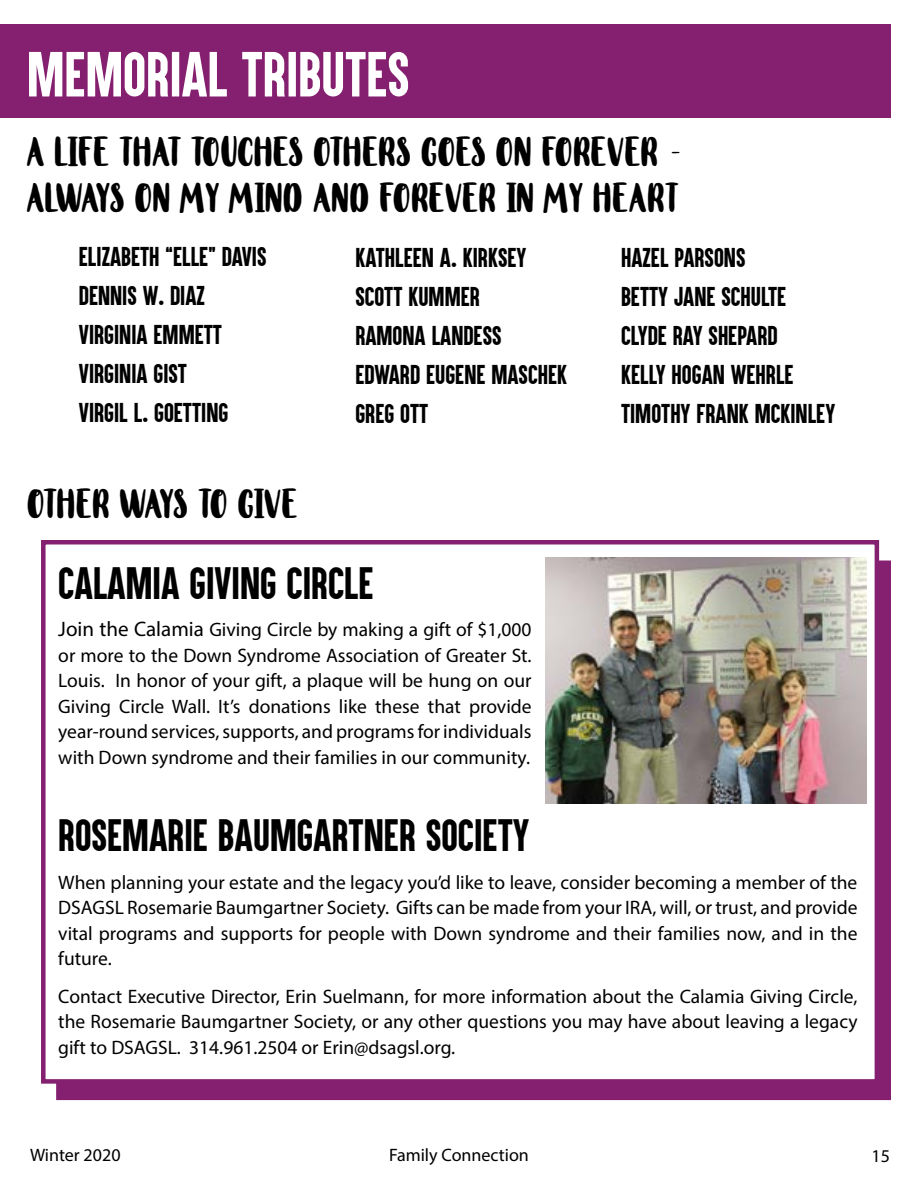
<style>
.page{position:relative;width:918px;height:1188px;background:#fff}
.page>*{position:absolute;margin:0;border:0;box-sizing:border-box;transform-origin:0 0}
.t1{font:52.5px "Aku&Kamu";color:#fff}
.t2{font:37.5px "Aku&Kamu";color:#000}
.t3{font:31.5px/46.5px "Mahoni Free Personal Use";color:#000}
.t4{font:31.5px "Mahoni Free Personal Use";letter-spacing:-.03em;color:#000}
.t5{font:22.5px/39px "Aku&Kamu";color:#000}
.t6{font:19.5px/25.5px "Myriad Pro";color:#000;text-align:justify}
.t7{font:18px "Myriad Pro";color:#000}
.s1{font-family:"Magnolia Sky"}
.s2{font-size:21px}
</style>
<div class="page">
<div style="left:0;top:24px;width:891px;height:94px;background:#851f6f"></div>
<div style="left:56px;top:561px;width:835px;height:539px;background:#851f6f"></div>
<div style="left:41px;top:540px;width:838px;height:544px;background:#fff;border:4px solid #851f6f"></div>
<img style="left:545px;top:557px;width:322px;height:246px">
<h1 class="t1" style="left:27px;top:40px;width:384px">MEMORIAL TRIBUTES</h1>
<h3 class="t3" style="left:27px;top:132px;width:659px">A LIFE THAT TOUCHES OTHERS GOES ON FOREVER <span class="s1">-<br></span>ALWAYS ON MY MIND AND FOREVER IN MY HEART</h3>
<p class="t5" style="left:79px;top:237px;width:189px">ELIZABETH “ELLE” DAVIS<br>DENNIS W. DIAZ<br>VIRGINIA EMMETT<br>VIRGINIA GIST<br>VIRGIL L. GOETTING</p>
<p class="t5" style="left:621px;top:238px;width:216px">HAZEL PARSONS<br>BETTY JANE SCHULTE<br>CLYDE RAY SHEPARD<br>KELLY HOGAN WEHRLE<br>TIMOTHY FRANK MCKINLEY</p>
<p class="t5" style="left:355px;top:239px;width:213px">KATHLEEN A. KIRKSEY<br>SCOTT KUMMER<br>RAMONA LANDESS<br>EDWARD EUGENE MASCHEK<br>GREG OTT</p>
<h3 class="t4" style="left:28px;top:487px;width:272px">OTHER WAYS TO GIVE</h3>
<h2 class="t2" style="left:58px;top:558px;width:317px">CALAMIA GIVING CIRCLE</h2>
<p class="t6" style="left:58px;top:617px;width:475px"><span class="s2">Join the Calamia</span> Giving Circle by making a gift of $1,000 or more to the Down Syndrome Association of Greater St.<br>Louis. In honor of your gift, a plaque will be hung on our Giving Circle Wall. It’s donations like these that provide year-round services, supports, and programs for individuals with Down syndrome and their families in our community.</p>
<h2 class="t2" style="left:58px;top:811px;width:473px">ROSEMARIE BAUMGARTNER SOCIETY</h2>
<p class="t6" style="left:58px;top:869px;width:801px">When planning your estate and the legacy you’d like to leave, consider becoming a member of the DSAGSL Rosemarie Baumgartner Society. Gifts can be made from your IRA, will, or trust, and provide vital programs and supports for people with Down syndrome and their families now, and in the future.</p>
<p class="t6" style="left:58px;top:983px;width:801px">Contact Executive Director, Erin Suelmann, for more information about the Calamia Giving Circle, the Rosemarie Baumgartner Society, or any other questions you may have about leaving a legacy gift to DSAGSL. 314.961.2504 or Erin@dsagsl.org.</p>
<p class="t7" style="left:30px;top:1144px;width:92px">Winter 2020</p>
<p class="t7" style="left:389px;top:1144px;width:141px">Family Connection</p>
<p class="t7" style="left:872px;top:1145px;width:20px">15</p>
</div>
